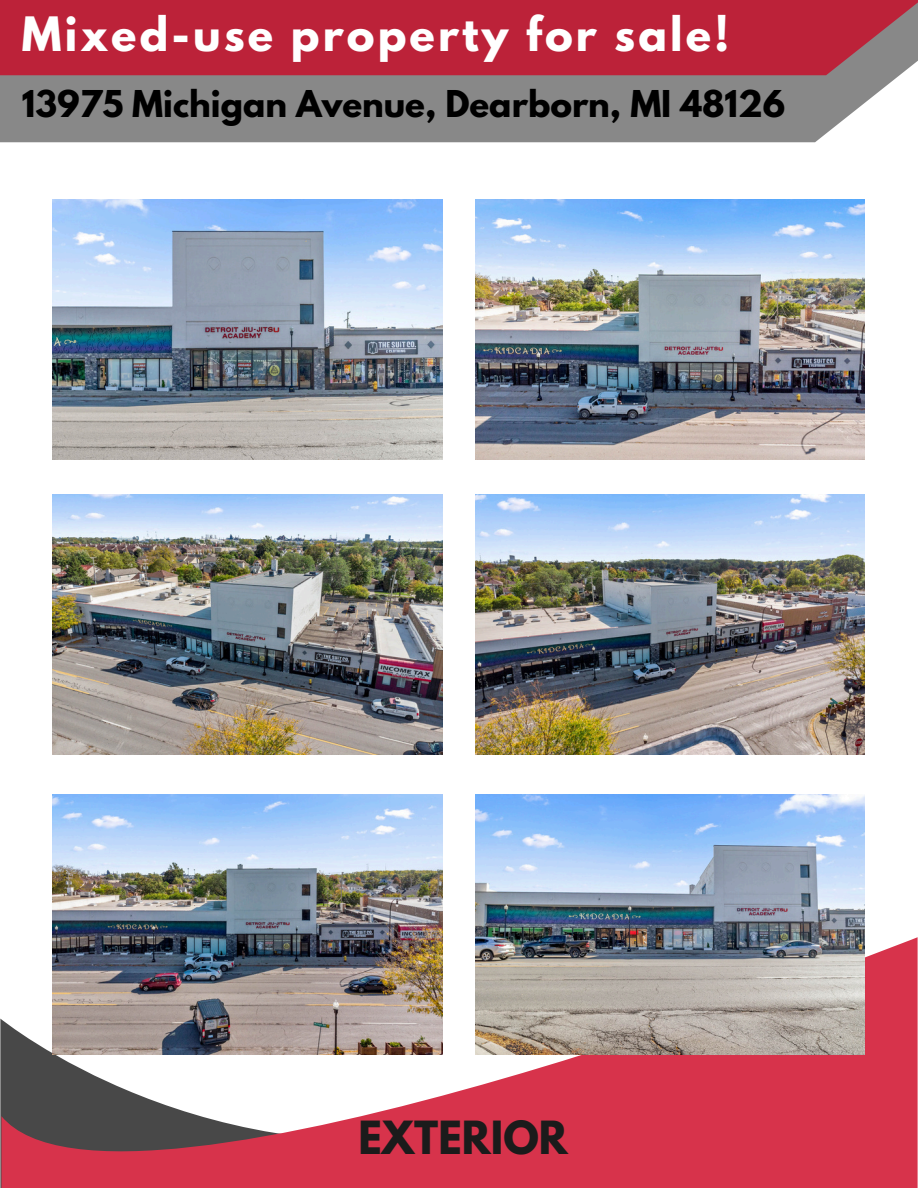
<style>
.page{position:relative;width:918px;height:1188px;background:#fff}
.page>*{position:absolute;margin:0;border:0;box-sizing:border-box;transform-origin:0 0}
.t1{font:700 42px "League Spartan";letter-spacing:.075em;color:#fff}
.t2{font:700 40.5px "League Spartan";color:#1b1b1b}
.t3{font:700 32.7px "League Spartan";color:#000}
</style>
<div class="page">
<svg style="left:1px;top:937px;width:917px;height:251px;fill:#d7334b"></svg>
<img style="left:53px;top:495px;width:389px;height:259px">
<img style="left:476px;top:200px;width:389px;height:259px">
<img style="left:53px;top:200px;width:389px;height:259px">
<img style="left:53px;top:795px;width:389px;height:260px">
<img style="left:476px;top:495px;width:389px;height:259px">
<img style="left:476px;top:795px;width:389px;height:260px">
<div style="left:0;top:75px;width:900px;height:67px;background:#888"></div>
<div style="left:0;top:0;width:918px;height:75px;background:#bc2239"></div>
<p class="t1" style="left:22px;top:14px;width:709px">Mixed-use property for sale!</p>
<p class="t3" style="left:22px;top:87px;width:765px">13975 Michigan Avenue, Dearborn, MI 48126</p>
<p class="t2" style="left:358px;top:1117px;width:211px">EXTERIOR</p>
</div>
